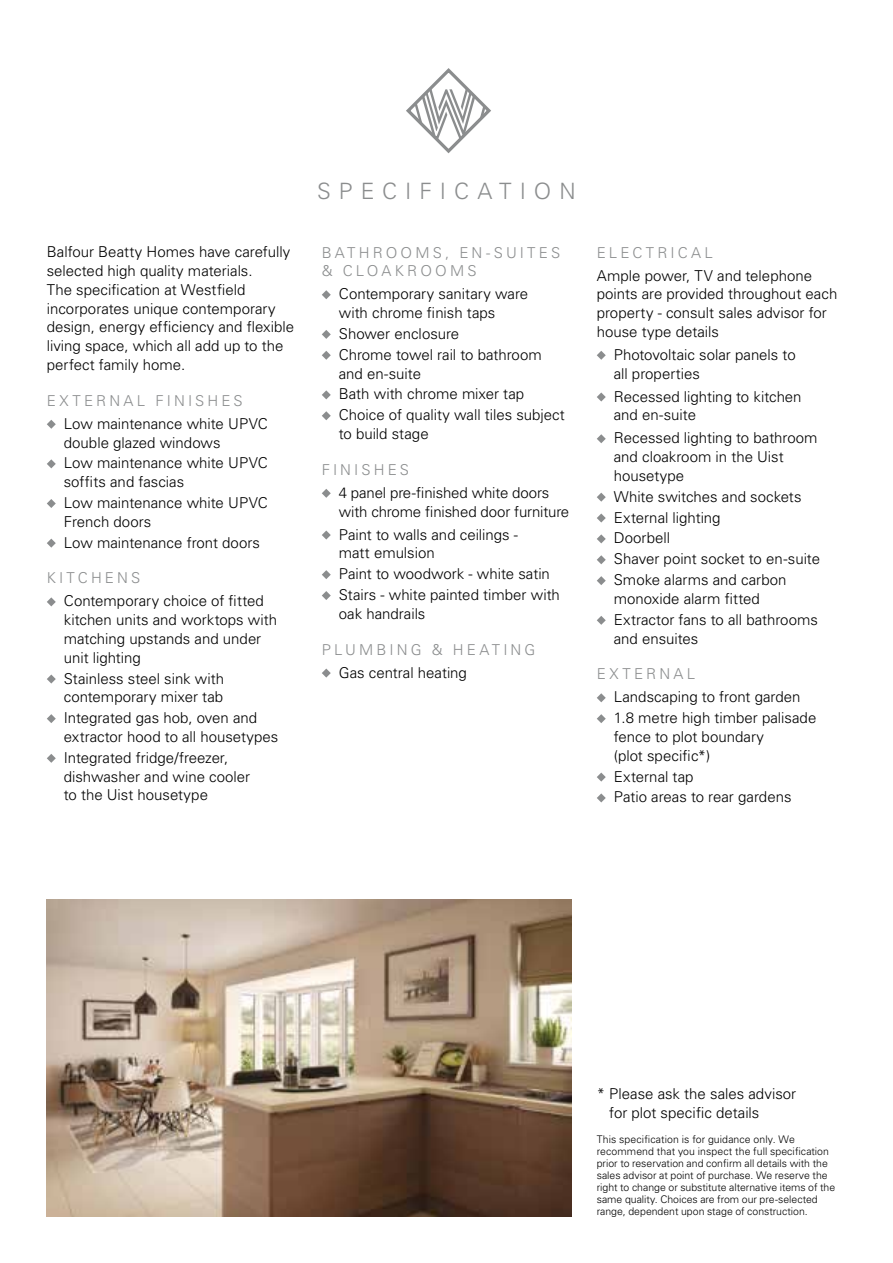
<style>
.page{position:relative;width:893px;height:1263px;background:#fff}
.page>*{position:absolute;margin:0;border:0;box-sizing:border-box;transform-origin:0 0}
.t1{font:300 22.5px "Univers LT Std";letter-spacing:.355em;color:#8b8d8e}
.t2{font:300 15px/18.8px "Univers LT Std";color:#000}
.t3{font:300 15px/18.8px "Univers LT Std";letter-spacing:.21em;color:#8b8d8e}
.t4{font:300 10.5px/12px "Univers LT Std";color:#000}
</style>
<div class="page">
<svg style="left:406px;top:68px;width:85px;height:85px"></svg>
<svg style="left:47px;top:420px;width:9px;height:9px"></svg>
<svg style="left:47px;top:459px;width:9px;height:9px"></svg>
<svg style="left:47px;top:499px;width:9px;height:9px"></svg>
<svg style="left:47px;top:539px;width:9px;height:9px"></svg>
<svg style="left:47px;top:597px;width:9px;height:9px"></svg>
<svg style="left:47px;top:674px;width:9px;height:9px"></svg>
<svg style="left:47px;top:714px;width:9px;height:9px"></svg>
<svg style="left:47px;top:754px;width:9px;height:9px"></svg>
<svg style="left:322px;top:290px;width:9px;height:9px"></svg>
<svg style="left:322px;top:330px;width:9px;height:9px"></svg>
<svg style="left:322px;top:351px;width:9px;height:9px"></svg>
<svg style="left:322px;top:390px;width:9px;height:9px"></svg>
<svg style="left:322px;top:411px;width:9px;height:9px"></svg>
<svg style="left:322px;top:489px;width:9px;height:9px"></svg>
<svg style="left:322px;top:530px;width:9px;height:9px"></svg>
<svg style="left:322px;top:570px;width:9px;height:9px"></svg>
<svg style="left:322px;top:591px;width:9px;height:9px"></svg>
<svg style="left:322px;top:668px;width:9px;height:10px"></svg>
<svg style="left:597px;top:351px;width:9px;height:9px"></svg>
<svg style="left:597px;top:392px;width:9px;height:9px"></svg>
<svg style="left:597px;top:434px;width:9px;height:9px"></svg>
<svg style="left:597px;top:493px;width:9px;height:9px"></svg>
<svg style="left:597px;top:513px;width:9px;height:9px"></svg>
<svg style="left:597px;top:534px;width:9px;height:9px"></svg>
<svg style="left:597px;top:555px;width:9px;height:9px"></svg>
<svg style="left:597px;top:576px;width:9px;height:9px"></svg>
<svg style="left:597px;top:616px;width:9px;height:9px"></svg>
<svg style="left:597px;top:693px;width:9px;height:9px"></svg>
<svg style="left:597px;top:714px;width:9px;height:9px"></svg>
<svg style="left:597px;top:772px;width:9px;height:10px"></svg>
<svg style="left:597px;top:793px;width:9px;height:9px"></svg>
<img style="left:47px;top:899px;width:524px;height:317px">
<p class="t2" style="left:47px;top:243px;width:249px">Balfour Beatty Homes have carefully selected high quality materials.<br>The specification at Westfield incorporates unique contemporary design, energy efficiency and flexible living space, which all add up to the perfect family home.</p>
<p class="t3" style="left:47px;top:391px;width:198px">EXTERNAL FINISHES</p>
<p class="t2" style="left:64px;top:414px;width:206px">Low maintenance white UPVC double glazed windows</p>
<p class="t2" style="left:64px;top:454px;width:206px">Low maintenance white UPVC soffits and fascias</p>
<p class="t2" style="left:64px;top:493px;width:206px">Low maintenance white UPVC<br>French doors</p>
<p class="t2" style="left:64px;top:533px;width:198px">Low maintenance front doors</p>
<p class="t3" style="left:47px;top:569px;width:95px">KITCHENS</p>
<p class="t2" style="left:64px;top:592px;width:215px">Contemporary choice of fitted kitchen units and worktops with matching upstands and under unit lighting</p>
<p class="t2" style="left:64px;top:669px;width:162px">Stainless steel sink with contemporary mixer tab</p>
<p class="t2" style="left:64px;top:708px;width:216px">Integrated gas hob, oven and extractor hood to all housetypes</p>
<p class="t2" style="left:64px;top:748px;width:188px">Integrated fridge/freezer, dishwasher and wine cooler to the Uist housetype</p>
<h1 class="t1" style="left:317px;top:178px;width:260px">SPECIFICATION</h1>
<p class="t3" style="left:322px;top:243px;width:240px">BATHROOMS, EN-SUITES &amp; CLOAKROOMS</p>
<p class="t2" style="left:339px;top:285px;width:191px">Contemporary sanitary ware with chrome finish taps</p>
<p class="t2" style="left:339px;top:323px;width:205px;line-height:20.9px">Shower enclosure<br>Chrome towel rail to bathroom</p>
<p class="t2" style="left:339px;top:363px;width:227px;line-height:20.9px">and en-suite<br>Bath with chrome mixer tap<br>Choice of quality wall tiles subject</p>
<p class="t2" style="left:339px;top:424px;width:91px">to build stage</p>
<p class="t3" style="left:322px;top:460px;width:89px">FINISHES</p>
<p class="t2" style="left:339px;top:483px;width:232px">4 panel pre-finished white doors with chrome finished door furniture</p>
<p class="t2" style="left:339px;top:525px;width:181px">Paint to walls and ceilings - matt emulsion</p>
<p class="t2" style="left:339px;top:563px;width:223px;line-height:20.9px">Paint to woodwork - white satin<br>Stairs - white painted timber with</p>
<p class="t2" style="left:339px;top:604px;width:88px">oak handrails</p>
<p class="t3" style="left:322px;top:640px;width:215px">PLUMBING &amp; HEATING</p>
<p class="t2" style="left:339px;top:663px;width:130px">Gas central heating</p>
<p class="t3" style="left:597px;top:243px;width:118px">ELECTRICAL</p>
<p class="t2" style="left:597px;top:266px;width:242px">Ample power, TV and telephone points are provided throughout each property - consult sales advisor for house type details</p>
<p class="t2" style="left:614px;top:345px;width:183px">Photovoltaic solar panels to all properties</p>
<p class="t2" style="left:614px;top:387px;width:189px">Recessed lighting to kitchen and en-suite</p>
<p class="t2" style="left:614px;top:429px;width:205px">Recessed lighting to bathroom and cloakroom in the Uist housetype</p>
<p class="t2" style="left:614px;top:486px;width:208px;line-height:20.9px">White switches and sockets<br>External lighting<br>Doorbell<br>Shaver point socket to en-suite<br>Smoke alarms and carbon</p>
<p class="t2" style="left:614px;top:588px;width:206px;line-height:20.9px">monoxide alarm fitted<br>Extractor fans to all bathrooms</p>
<p class="t2" style="left:614px;top:629px;width:86px">and ensuites</p>
<p class="t3" style="left:597px;top:665px;width:100px">EXTERNAL</p>
<p class="t2" style="left:614px;top:687px;width:204px;line-height:20.9px">Landscaping to front garden<br>1.8 metre high timber palisade</p>
<p class="t2" style="left:614px;top:727px;width:152px">fence to plot boundary (plot specific*)</p>
<p class="t2" style="left:614px;top:766px;width:179px;line-height:20.9px">External tap<br>Patio areas to rear gardens</p>
<p class="t2" style="left:609px;top:1084px;width:188px;line-height:19.5px;text-indent:-13px">* Please ask the sales advisor for plot specific details</p>
<p class="t4" style="left:597px;top:1133px;width:240px">This specification is for guidance only. We recommend that you inspect the full specification prior to reservation and confirm all details with the sales advisor at point of purchase. We reserve the right to change or substitute alternative items of the same quality. Choices are from our pre-selected range, dependent upon stage of construction.</p>
</div>
